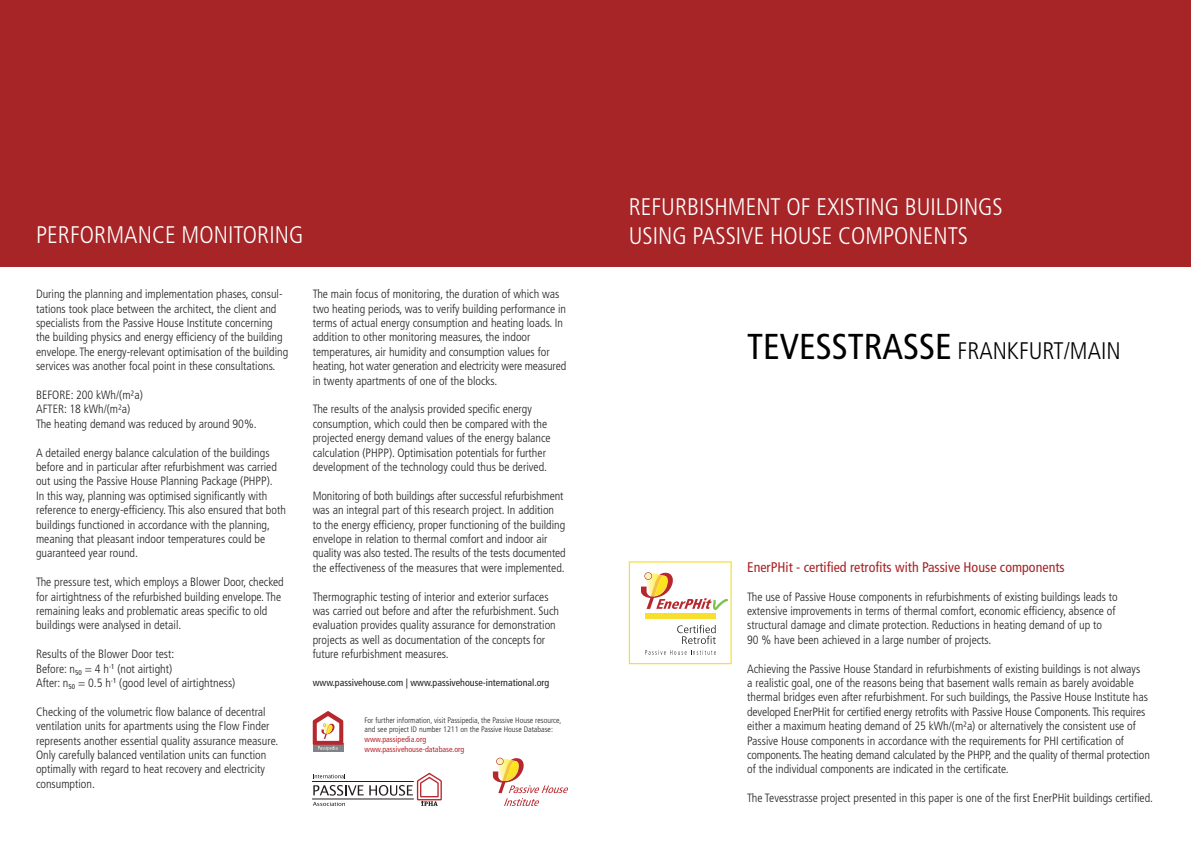
<style>
.page{position:relative;width:1191px;height:842px;background:#fff}
.page>*{position:absolute;margin:0;border:0;box-sizing:border-box;transform-origin:0 0}
.t1{font:300 condensed 24px/28.8px "Frutiger";color:#fff}
.t2{font:300 condensed 24px "Frutiger";color:#000}
.t3{font:condensed 14px "Frutiger";color:#a72427}
.t4{font:300 condensed 12px/14.4px "Frutiger";color:#231f20}
.t5{font:condensed 10px "Frutiger";color:#231f20}
.t6{font:300 condensed 8px/9.6px "Frutiger";color:#231f20}
.t7{font:condensed 8px/9.6px "Frutiger";color:#b7282e}
.s1{font-weight:400;font-size:36px}
</style>
<div class="page">
<div style="left:0;top:0;width:1191px;height:266px;background:#a72427"></div>
<svg style="left:629px;top:561px;width:102px;height:103px"></svg>
<div style="left:645px;top:614px;width:70px;height:5px;background:#f8df2d"></div>
<svg style="left:493px;top:758px;width:75px;height:48px"></svg>
<svg style="left:313px;top:772px;width:129px;height:34px"></svg>
<hr style="left:312px;top:799px;width:102px;height:1px;background:#231f20">
<hr style="left:312px;top:781px;width:102px;height:1px;background:#231f20">
<div style="left:313px;top:743px;width:30px;height:9px;background:#808285"></div>
<svg style="left:313px;top:711px;width:30px;height:40px"></svg>
<h1 class="t1" style="left:36px;top:221px;width:269px">PERFORMANCE MONITORING</h1>
<p class="t4" style="left:36px;top:287px;width:254px">During the planning and implementation phases, consul&shy;tations took place between the architect, the client and specialists from the Passive House Institute concerning the building physics and energy efficiency of the building envelope. The energy-relevant optimisation of the building services was another focal point in these consultations.</p>
<p class="t4" style="left:36px;top:388px;width:222px">BEFORE: 200 kWh/(m²a)<br>AFTER: 18 kWh/(m²a)<br>The heating demand was reduced by around 90%.</p>
<p class="t4" style="left:36px;top:445px;width:251px">A detailed energy balance calculation of the buildings before and in particular after refurbishment was carried out using the Passive House Planning Package (PHPP).<br>In this way, planning was optimised significantly with reference to energy-efficiency. This also ensured that both buildings functioned in accordance with the planning, meaning that pleasant indoor temperatures could be guaranteed year round.</p>
<p class="t4" style="left:36px;top:575px;width:249px">The pressure test, which employs a Blower Door, checked for airtightness of the refurbished building envelope. The remaining leaks and problematic areas specific to old buildings were analysed in detail.</p>
<p class="t4" style="left:36px;top:647px;width:201px">Results of the Blower Door test:<br>Before: n<sub>50</sub> = 4 h<sup>-1</sup> (not airtight)<br>After: n<sub>50</sub> = 0.5 h<sup>-1</sup> (good level of airtightness)</p>
<p class="t4" style="left:36px;top:705px;width:244px">Checking of the volumetric flow balance of decentral ventilation units for apartments using the Flow Finder represents another essential quality assurance measure.<br>Only carefully balanced ventilation units can function optimally with regard to heat recovery and electricity consumption.</p>
<p class="t4" style="left:313px;top:287px;width:255px">The main focus of monitoring, the duration of which was two heating periods, was to verify building performance in terms of actual energy consumption and heating loads. In addition to other monitoring measures, the indoor temperatures, air humidity and consumption values for heating, hot water generation and electricity were measured in twenty apartments of one of the blocks.</p>
<p class="t4" style="left:313px;top:402px;width:239px">The results of the analysis provided specific energy consumption, which could then be compared with the projected energy demand values of the energy balance calculation (PHPP). Optimisation potentials for further development of the technology could thus be derived.</p>
<p class="t4" style="left:313px;top:489px;width:255px">Monitoring of both buildings after successful refurbishment was an integral part of this research project. In addition to the energy efficiency, proper functioning of the building envelope in relation to thermal comfort and indoor air quality was also tested. The results of the tests documented the effectiveness of the measures that were implemented.</p>
<p class="t4" style="left:313px;top:589px;width:248px">Thermographic testing of interior and exterior surfaces was carried out before and after the refurbishment. Such evaluation provides quality assurance for demonstration projects as well as documentation of the concepts for future refurbishment measures.</p>
<p class="t5" style="left:313px;top:677px;width:238px">www.passivehouse.com | www.passivehouse-international.org</p>
<p class="t6" style="left:364px;top:715px;width:198px">For further information, visit Passipedia, the Passive House resource, and see project ID number 1211 on the Passive House Database:</p>
<p class="t7" style="left:364px;top:734px;width:101px">www.passipedia.org www.passivehouse-database.org</p>
<h1 class="t1" style="left:629px;top:193px;width:375px">REFURBISHMENT OF EXISTING BUILDINGS<br>USING PASSIVE HOUSE COMPONENTS</h1>
<h1 class="t2" style="left:747px;top:337px;width:375px"><span class="s1">TEVESSTRASSE</span> FRANKFURT/MAIN</h1>
<p class="t3" style="left:747px;top:559px;width:319px">EnerPHit - certified retrofits with Passive House components</p>
<p class="t4" style="left:747px;top:589px;width:372px">The use of Passive House components in refurbishments of existing buildings leads to extensive improvements in terms of thermal comfort, economic efficiency, absence of structural damage and climate protection. Reductions in heating demand of up to<br>90 % have been achieved in a large number of projects.</p>
<p class="t4" style="left:747px;top:661px;width:404px">Achieving the Passive House Standard in refurbishments of existing buildings is not always<br>a realistic goal, one of the reasons being that basement walls remain as barely avoidable thermal bridges even after refurbishment. For such buildings, the Passive House Institute has developed EnerPHit for certified energy retrofits with Passive House Components. This requires either a maximum heating demand of 25 kWh/(m²a) or alternatively the consistent use of Passive House components in accordance with the requirements for PHI certification of components. The heating demand calculated by the PHPP, and the quality of thermal protection of the individual components are indicated in the certificate.</p>
<p class="t4" style="left:747px;top:791px;width:407px">The Tevesstrasse project presented in this paper is one of the first EnerPHit buildings certified.</p>
</div>
